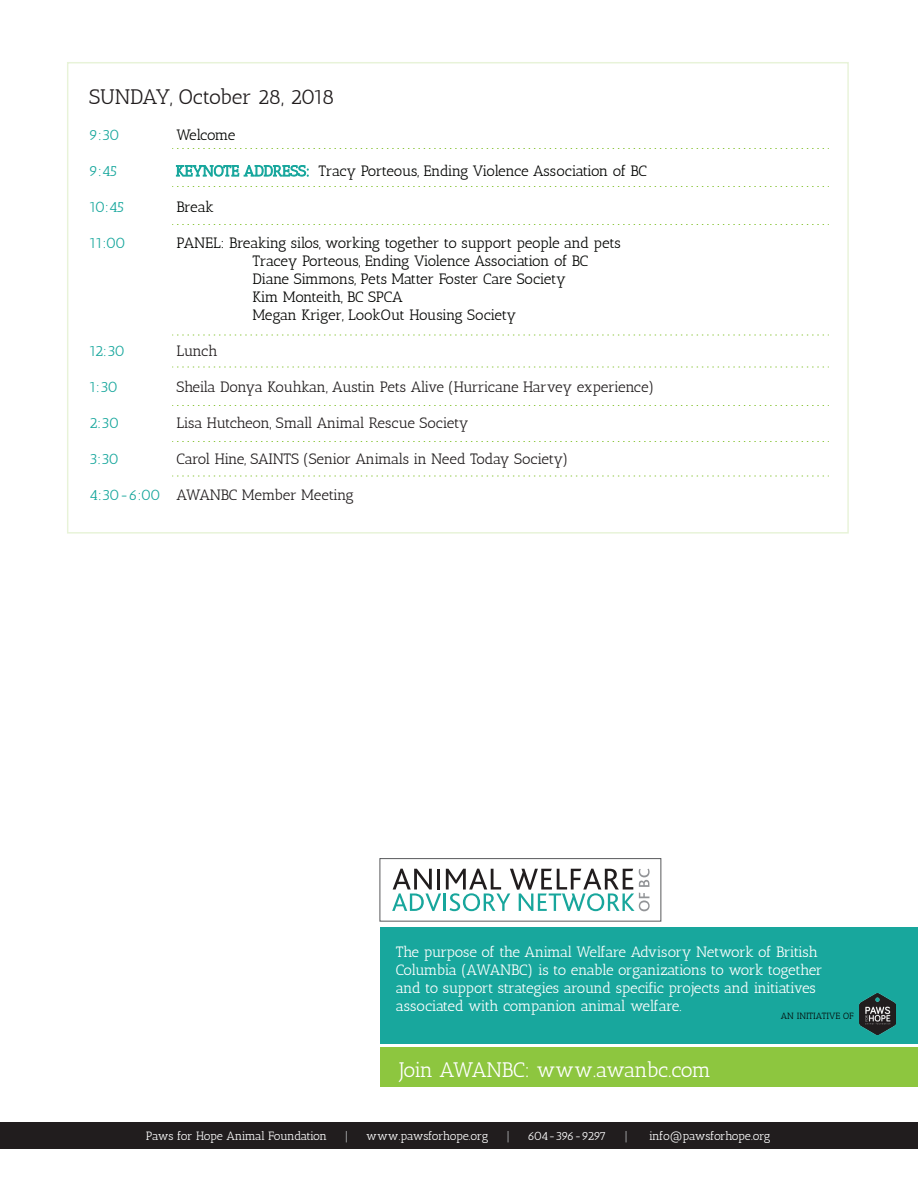
<style>
.page{position:relative;width:918px;height:1188px;background:#fff}
.page>*{position:absolute;margin:0;border:0;box-sizing:border-box;transform-origin:0 0}
.t1{font:21px "Antic Slab";letter-spacing:-.04em;color:#fff}
.t2{font:21px "Antic Slab";letter-spacing:-.04em;color:#211d1e}
.t3{font:15px/18px "Antic Slab";letter-spacing:-.04em;color:#040503}
.t4{font:15px/18px "Antic Slab";letter-spacing:-.04em;color:#fff}
.t5{font:15px "Antic Slab";letter-spacing:-.04em;color:#211d1e}
.t6{font:15px "Antic Slab";letter-spacing:-.065em;color:#18a79d}
.t7{font:12px "Antic Slab";letter-spacing:-.04em;color:#fff}
.t8{font:12px "Antic Slab";letter-spacing:-.095em;color:#fff}
.t9{font:12px "Antic Slab";color:#bbbdbf}
.t10{font:9px "Antic Slab";letter-spacing:-.01em;color:#040503}
.s1{color:#18a79d}
</style>
<div class="page">
<div style="left:380px;top:858px;width:281px;height:63px;background:#fff;border:1px solid #58595b"></div>
<svg style="left:392px;top:869px;width:258px;height:42px"></svg>
<div style="left:0;top:1122px;width:918px;height:27px;background:#211d1e"></div>
<div style="left:380px;top:1047px;width:538px;height:40px;background:#8dc63f"></div>
<div style="left:380px;top:927px;width:538px;height:117px;background:#18a79d"></div>
<svg style="left:172px;top:186px;width:657px;height:1px"></svg>
<svg style="left:172px;top:224px;width:657px;height:1px"></svg>
<svg style="left:172px;top:148px;width:657px;height:1px"></svg>
<svg style="left:172px;top:476px;width:657px;height:1px"></svg>
<svg style="left:172px;top:367px;width:657px;height:1px"></svg>
<svg style="left:172px;top:335px;width:657px;height:1px"></svg>
<svg style="left:172px;top:441px;width:657px;height:1px"></svg>
<svg style="left:172px;top:405px;width:657px;height:1px"></svg>
<svg style="left:176px;top:165px;width:133px;height:12px"></svg>
<img style="left:859px;top:993px;width:37px;height:42px">
<h1 class="t2" style="left:89px;top:84px;width:247px">SUNDAY, October 28, 2018</h1>
<p class="t6" style="left:89px;top:126px;width:32px">9:30</p>
<p class="t3" style="left:176px;top:126px;width:60px">Welcome</p>
<p class="t6" style="left:89px;top:162px;width:29px">9:45</p>
<p class="t3" style="left:318px;top:162px;width:330px">Tracy Porteous, Ending Violence Association of BC</p>
<p class="t6" style="left:89px;top:198px;width:36px">10:45</p>
<p class="t3" style="left:176px;top:198px;width:39px">Break</p>
<p class="t6" style="left:89px;top:234px;width:38px">11:00</p>
<p class="t3" style="left:252px;top:234px;width:370px;text-indent:-76px">PANEL: Breaking silos, working together to support people and pets Tracey Porteous, Ending Violence Association of BC Diane Simmons, Pets Matter Foster Care Society<br>Kim Monteith, BC SPCA<br>Megan Kriger, LookOut Housing Society</p>
<p class="t6" style="left:89px;top:342px;width:37px">12:30</p>
<p class="t5" style="left:176px;top:342px;width:43px">Lunch</p>
<p class="t6" style="left:89px;top:378px;width:30px">1:30</p>
<p class="t5" style="left:176px;top:378px;width:480px">Sheila Donya Kouhkan, Austin Pets Alive (Hurricane Harvey experience)</p>
<p class="t6" style="left:89px;top:414px;width:32px">2:30</p>
<p class="t5" style="left:176px;top:414px;width:294px">Lisa Hutcheon, Small Animal Rescue Society</p>
<p class="t6" style="left:89px;top:450px;width:32px">3:30</p>
<p class="t5" style="left:176px;top:450px;width:394px">Carol Hine, SAINTS (Senior Animals in Need Today Society)</p>
<p class="t5" style="left:89px;top:486px;width:266px"><span class="s1">4:30-6:00</span> AWANBC Member Meeting</p>
<p class="t4" style="left:396px;top:943px;width:428px">The purpose of the Animal Welfare Advisory Network of British Columbia (AWANBC) is to enable organizations to work together and to support strategies around specific projects and initiatives associated with companion animal welfare.</p>
<p class="t10" style="left:781px;top:1010px;width:74px">AN INITIATIVE OF</p>
<h1 class="t1" style="left:400px;top:1057px;width:313px">Join AWANBC: www.awanbc.com</h1>
<p class="t7" style="left:146px;top:1129px;width:183px">Paws for Hope Animal Foundation</p>
<p class="t9" style="left:345px;top:1129px;width:5px">|</p>
<p class="t7" style="left:366px;top:1129px;width:124px">www.pawsforhope.org</p>
<p class="t9" style="left:507px;top:1129px;width:5px">|</p>
<p class="t8" style="left:528px;top:1129px;width:80px">604-396-9297</p>
<p class="t9" style="left:624px;top:1129px;width:5px">|</p>
<p class="t7" style="left:649px;top:1129px;width:123px">info@pawsforhope.org</p>
</div>
